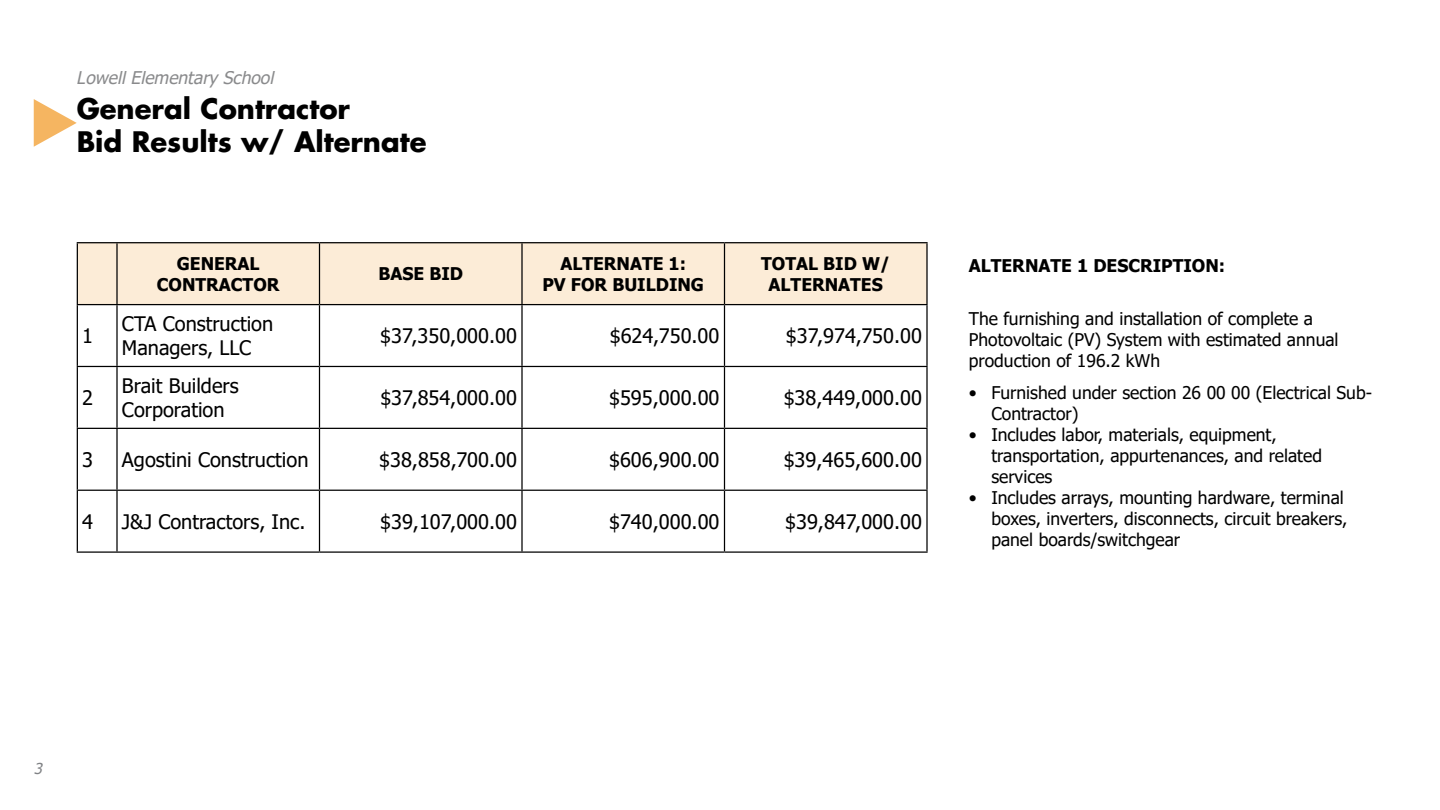
<style>
.page{position:relative;width:1440px;height:810px;background:#fff}
.page>*{position:absolute;margin:0;border:0;box-sizing:border-box;transform-origin:0 0}
.t1{font:700 27.5px/33px "Futura LT";color:#000}
.t2{font:20px/24px "Tahoma";color:#000}
.t3{font:17.5px/21px "Tahoma";color:#000}
.t4{font:700 17.5px/21px "Tahoma";color:#000;text-align:center}
.t5{font:italic 17.5px "Tahoma";color:#636466}
.t6{font:italic 15px "Tahoma";color:#808285}
</style>
<div class="page">
<div style="left:78px;top:243px;width:848px;height:62px;background:#fcecd7"></div>
<hr style="left:77px;top:242px;width:40px;height:1px;background:#000">
<hr style="left:77px;top:243px;width:1px;height:61px;background:#000">
<hr style="left:117px;top:242px;width:202px;height:1px;background:#000">
<hr style="left:116px;top:243px;width:2px;height:61px;background:#000">
<hr style="left:320px;top:242px;width:202px;height:1px;background:#000">
<hr style="left:319px;top:243px;width:1px;height:61px;background:#000">
<hr style="left:522px;top:242px;width:203px;height:1px;background:#000">
<hr style="left:521px;top:243px;width:2px;height:61px;background:#000">
<hr style="left:724px;top:242px;width:204px;height:1px;background:#000">
<hr style="left:724px;top:243px;width:1px;height:61px;background:#000">
<hr style="left:926px;top:243px;width:2px;height:61px;background:#000">
<hr style="left:77px;top:304px;width:40px;height:1px;background:#000">
<hr style="left:77px;top:305px;width:1px;height:61px;background:#000">
<hr style="left:117px;top:304px;width:202px;height:1px;background:#000">
<hr style="left:116px;top:305px;width:2px;height:61px;background:#000">
<hr style="left:320px;top:304px;width:202px;height:1px;background:#000">
<hr style="left:319px;top:305px;width:1px;height:61px;background:#000">
<hr style="left:522px;top:304px;width:203px;height:1px;background:#000">
<hr style="left:521px;top:305px;width:2px;height:61px;background:#000">
<hr style="left:724px;top:304px;width:204px;height:1px;background:#000">
<hr style="left:724px;top:305px;width:1px;height:61px;background:#000">
<hr style="left:926px;top:305px;width:2px;height:61px;background:#000">
<hr style="left:77px;top:366px;width:40px;height:1px;background:#000">
<hr style="left:77px;top:367px;width:1px;height:61px;background:#000">
<hr style="left:117px;top:366px;width:202px;height:1px;background:#000">
<hr style="left:116px;top:367px;width:2px;height:61px;background:#000">
<hr style="left:320px;top:366px;width:202px;height:1px;background:#000">
<hr style="left:319px;top:367px;width:1px;height:61px;background:#000">
<hr style="left:522px;top:366px;width:203px;height:1px;background:#000">
<hr style="left:521px;top:367px;width:2px;height:61px;background:#000">
<hr style="left:724px;top:366px;width:204px;height:1px;background:#000">
<hr style="left:724px;top:367px;width:1px;height:61px;background:#000">
<hr style="left:926px;top:367px;width:2px;height:61px;background:#000">
<hr style="left:77px;top:428px;width:40px;height:1px;background:#000">
<hr style="left:77px;top:429px;width:1px;height:61px;background:#000">
<hr style="left:117px;top:428px;width:202px;height:1px;background:#000">
<hr style="left:116px;top:429px;width:2px;height:61px;background:#000">
<hr style="left:320px;top:428px;width:202px;height:1px;background:#000">
<hr style="left:319px;top:429px;width:1px;height:61px;background:#000">
<hr style="left:522px;top:428px;width:203px;height:1px;background:#000">
<hr style="left:521px;top:429px;width:2px;height:61px;background:#000">
<hr style="left:724px;top:428px;width:204px;height:1px;background:#000">
<hr style="left:724px;top:429px;width:1px;height:61px;background:#000">
<hr style="left:926px;top:429px;width:2px;height:61px;background:#000">
<hr style="left:77px;top:490px;width:40px;height:1px;background:#000">
<hr style="left:77px;top:491px;width:1px;height:60px;background:#000">
<hr style="left:117px;top:490px;width:202px;height:1px;background:#000">
<hr style="left:116px;top:491px;width:2px;height:60px;background:#000">
<hr style="left:320px;top:490px;width:202px;height:1px;background:#000">
<hr style="left:319px;top:491px;width:1px;height:60px;background:#000">
<hr style="left:522px;top:490px;width:203px;height:1px;background:#000">
<hr style="left:521px;top:491px;width:2px;height:60px;background:#000">
<hr style="left:724px;top:490px;width:204px;height:1px;background:#000">
<hr style="left:724px;top:491px;width:1px;height:60px;background:#000">
<hr style="left:926px;top:491px;width:2px;height:60px;background:#000">
<hr style="left:77px;top:551px;width:40px;height:2px;background:#000">
<hr style="left:117px;top:551px;width:202px;height:2px;background:#000">
<hr style="left:320px;top:551px;width:202px;height:2px;background:#000">
<hr style="left:522px;top:551px;width:203px;height:2px;background:#000">
<hr style="left:724px;top:551px;width:204px;height:2px;background:#000">
<svg style="left:34px;top:99px;width:43px;height:48px"></svg>
<p class="t5" style="left:77px;top:66px;width:204px">LowellElementarySchool</p>
<h1 class="t1" style="left:77px;top:92px;width:351px">General Contractor<br>Bid Results w/ Alternate</h1>
<p class="t2" style="left:82px;top:325px;width:12px">1</p>
<p class="t2" style="left:82px;top:387px;width:12px">2</p>
<p class="t4" style="left:157px;top:254px;width:124px">GENERAL<br>CONTRACTOR</p>
<p class="t4" style="left:378px;top:264px;width:86px">BASE BID</p>
<p class="t4" style="left:542px;top:254px;width:163px">ALTERNATE 1:<br>PV FOR BUILDING</p>
<p class="t4" style="left:761px;top:254px;width:130px">TOTAL BID W/<br>ALTERNATES</p>
<p class="t2" style="left:122px;top:313px;width:153px">CTA Construction<br>Managers, LLC</p>
<p class="t2" style="left:380px;top:325px;width:138px">$37,350,000.00</p>
<p class="t2" style="left:610px;top:325px;width:111px">$624,750.00</p>
<p class="t2" style="left:786px;top:325px;width:138px">$37,974,750.00</p>
<p class="t2" style="left:122px;top:375px;width:118px">Brait Builders<br>Corporation</p>
<p class="t2" style="left:380px;top:387px;width:138px">$37,854,000.00</p>
<p class="t2" style="left:609px;top:387px;width:112px">$595,000.00</p>
<p class="t2" style="left:784px;top:387px;width:140px">$38,449,000.00</p>
<p class="t2" style="left:82px;top:449px;width:12px">3</p>
<p class="t2" style="left:122px;top:449px;width:188px">Agostini Construction</p>
<p class="t2" style="left:379px;top:449px;width:139px">$38,858,700.00</p>
<p class="t2" style="left:609px;top:449px;width:112px">$606,900.00</p>
<p class="t2" style="left:784px;top:449px;width:140px">$39,465,600.00</p>
<p class="t2" style="left:82px;top:511px;width:12px">4</p>
<p class="t2" style="left:122px;top:511px;width:185px">J&amp;J Contractors, Inc.</p>
<p class="t2" style="left:380px;top:511px;width:138px">$39,107,000.00</p>
<p class="t2" style="left:609px;top:511px;width:112px">$740,000.00</p>
<p class="t2" style="left:785px;top:511px;width:138px">$39,847,000.00</p>
<p class="t4" style="left:969px;top:256px;width:258px">ALTERNATE 1 DESCRIPTION:</p>
<p class="t3" style="left:969px;top:309px;width:371px">The furnishing and installation of complete a<br>Photovoltaic (PV) System with estimated annual production of 196.2 kWh</p>
<p class="t3" style="left:991px;top:383px;width:382px;text-indent:-23px">• Furnished under section 26 00 00 (Electrical Sub-<br>Contractor)</p>
<p class="t3" style="left:991px;top:425px;width:332px;text-indent:-23px">• Includes labor, materials, equipment, transportation, appurtenances, and related services</p>
<p class="t3" style="left:991px;top:488px;width:358px;text-indent:-23px">• Includes arrays, mounting hardware, terminal boxes, inverters, disconnects, circuit breakers, panel boards/switchgear</p>
<p class="t6" style="left:34px;top:759px;width:14px">3</p>
</div>
